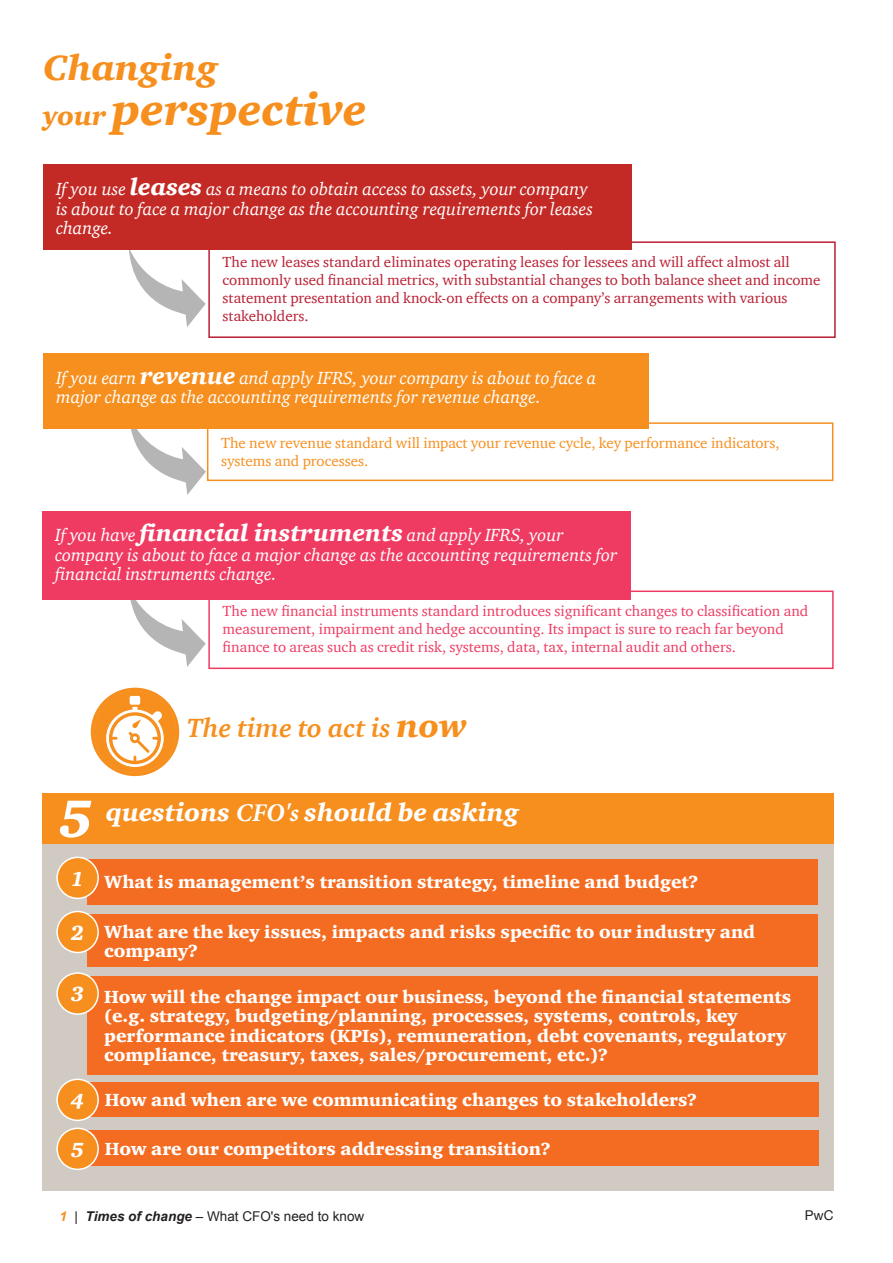
<style>
.page{position:relative;width:893px;height:1263px;background:#fff}
.page>*{position:absolute;margin:0;border:0;box-sizing:border-box;transform-origin:0 0}
.t1{font:italic 900 54px "ITC Charter Com";color:#fff}
.Headline_1{font:italic 900 45px "ITC Charter Com";color:#f68f1e}
.Headline_1-2{font:italic 900 36px "ITC Charter Com";color:#f68f1e}
.Intro{font:italic 700 27px "ITC Charter Com";color:#f68f1e}
.Subhead_1{font:italic 900 25.5px "ITC Charter Com";color:#fff}
.Number_in_box{font:italic 900 21px "ITC Charter Com";color:#fff}
._5_Question_box_body{font:900 18px/19.5px "ITC Charter Com";color:#fff}
.Box_italic{font:italic 18px/19.5px "ITC Charter Com";color:#fff}
.Box_bold{font:15px/18px "ITC Charter Com";color:#b91f33}
.Box_bold-2{font:15px/18px "ITC Charter Com";color:#ef3b62}
.Box_bold-3{font:15px/18px "ITC Charter Com";color:#f68f1e}
.t2{font:13.5px "Arial";color:#231f20}
.t3{font:13.5px "Helvetica Neue LT Com";color:#231f20}
.s1{font-size:27px}
.s2{font-weight:900;font-size:24px}
.s3{font-weight:900;font-size:33px}
.s4{font-family:"Minion Pro";font-weight:700}
.s5{font-weight:700;font-style:italic;color:#f68f1e}
.s6{font-weight:700;font-style:italic}
</style>
<div class="page">
<div style="left:42px;top:793px;width:792px;height:398px;background:#d1cac3"></div>
<div style="left:42px;top:793px;width:792px;height:50px;background:#f68f1e"></div>
<div style="left:207px;top:422px;width:626px;height:59px;border:2px solid #f68f1e"></div>
<svg style="left:129px;top:428px;width:77px;height:67px"></svg>
<div style="left:43px;top:353px;width:605px;height:75px;background:#f68f1e"></div>
<div style="left:208px;top:590px;width:626px;height:79px;border:2px solid #ef3b62"></div>
<svg style="left:129px;top:599px;width:77px;height:68px"></svg>
<div style="left:42px;top:511px;width:588px;height:88px;background:#ef3b62"></div>
<div style="left:208px;top:241px;width:628px;height:97px;border:2px solid #b91f33"></div>
<svg style="left:129px;top:250px;width:77px;height:77px"></svg>
<div style="left:43px;top:165px;width:588px;height:85px;background:#c32a25"></div>
<svg style="left:91px;top:688px;width:88px;height:88px"></svg>
<div style="left:87px;top:914px;width:731px;height:53px;background:#f36c21"></div>
<div style="left:87px;top:859px;width:731px;height:45px;background:#f36c21"></div>
<div style="left:57px;top:911px;width:41px;height:41px;background:#f68f1e;border-radius:50%"></div>
<div style="left:56px;top:911px;width:43px;height:42px;border:2px solid #fff;border-radius:50%"></div>
<div style="left:57px;top:857px;width:41px;height:41px;background:#f68f1e;border-radius:50%"></div>
<div style="left:56px;top:857px;width:43px;height:42px;border:2px solid #fff;border-radius:50%"></div>
<div style="left:87px;top:976px;width:731px;height:99px;background:#f36c21"></div>
<div style="left:57px;top:973px;width:41px;height:41px;background:#f68f1e;border-radius:50%"></div>
<div style="left:56px;top:972px;width:43px;height:43px;border:2px solid #fff;border-radius:50%"></div>
<div style="left:88px;top:1082px;width:730px;height:35px;background:#f36c21"></div>
<div style="left:57px;top:1079px;width:41px;height:41px;background:#f68f1e;border-radius:50%"></div>
<div style="left:56px;top:1078px;width:43px;height:43px;border:2px solid #fff;border-radius:50%"></div>
<div style="left:88px;top:1130px;width:730px;height:36px;background:#f36c21"></div>
<div style="left:57px;top:1128px;width:41px;height:41px;background:#f68f1e;border-radius:50%"></div>
<div style="left:56px;top:1127px;width:43px;height:43px;border:2px solid #fff;border-radius:50%"></div>
<p class="Headline_1-2" style="left:43px;top:45px;width:176px">Changing</p>
<p class="Headline_1" style="left:43px;top:82px;width:325px"><span class="s1">your</span> perspective</p>
<p class="Box_italic" style="left:56px;top:179px;width:539px">If you use <span class="s2">leases</span> as a means to obtain access to assets, your company is about to face a major change as the accounting requirements for leases change.</p>
<p class="Box_bold" style="left:223px;top:252px;width:599px">The new leases standard eliminates operating leases for lessees and will affect almost all commonly used financial metrics, with substantial changes to both balance sheet and income statement presentation and knock-on effects on a company’s arrangements with various stakeholders.</p>
<p class="Box_italic" style="left:56px;top:368px;width:542px">If you earn <span class="s2">revenue</span> and apply IFRS, your company is about to face a major change as the accounting requirements for revenue change.</p>
<p class="Box_bold-3" style="left:221px;top:433px;width:560px">The new revenue standard will impact your revenue cycle, key performance indicators, systems and processes.</p>
<p class="Box_italic" style="left:55px;top:525px;width:564px">If you have <span class="s2">financial instruments</span> and apply IFRS, your company is about to face a major change as the accounting requirements for financial instruments change.</p>
<p class="Box_bold-2" style="left:223px;top:602px;width:587px">The new financial instruments standard introduces significant changes to classification and measurement, impairment and hedge accounting. Its impact is sure to reach far beyond finance to areas such as credit risk, systems, data, tax, internal audit and others.</p>
<p class="Intro" style="left:187px;top:711px;width:282px">The time to act is <span class="s3">now</span></p>
<p class="t1" style="left:59px;top:785px;width:36px">5</p>
<p class="Subhead_1" style="left:106px;top:796px;width:414px">questions <span class="s4">CFO's</span> should be asking</p>
<p class="Number_in_box" style="left:71px;top:866px;width:15px">1</p>
<p class="_5_Question_box_body" style="left:104px;top:872px;width:596px">What is management’s transition strategy, timeline and budget?</p>
<p class="Number_in_box" style="left:71px;top:920px;width:15px">2</p>
<p class="_5_Question_box_body" style="left:104px;top:921px;width:652px">What are the key issues, impacts and risks specific to our industry and company?</p>
<p class="Number_in_box" style="left:71px;top:981px;width:15px">3</p>
<p class="_5_Question_box_body" style="left:104px;top:987px;width:689px">How will the change impact our business, beyond the financial statements (e.g. strategy, budgeting/planning, processes, systems, controls, key performance indicators (KPIs), remuneration, debt covenants, regulatory compliance, treasury, taxes, sales/procurement, etc.)?</p>
<p class="Number_in_box" style="left:71px;top:1087px;width:15px">4</p>
<p class="_5_Question_box_body" style="left:105px;top:1090px;width:594px">How and when are we communicating changes to stakeholders?</p>
<p class="Number_in_box" style="left:71px;top:1136px;width:15px">5</p>
<p class="_5_Question_box_body" style="left:105px;top:1139px;width:447px">How are our competitors addressing transition?</p>
<p class="t2" style="left:60px;top:1207px;width:306px"><span class="s5">1</span> | <span class="s6">Times of change</span> – What CFO's need to know</p>
<p class="t3" style="left:805px;top:1207px;width:30px">PwC</p>
</div>
